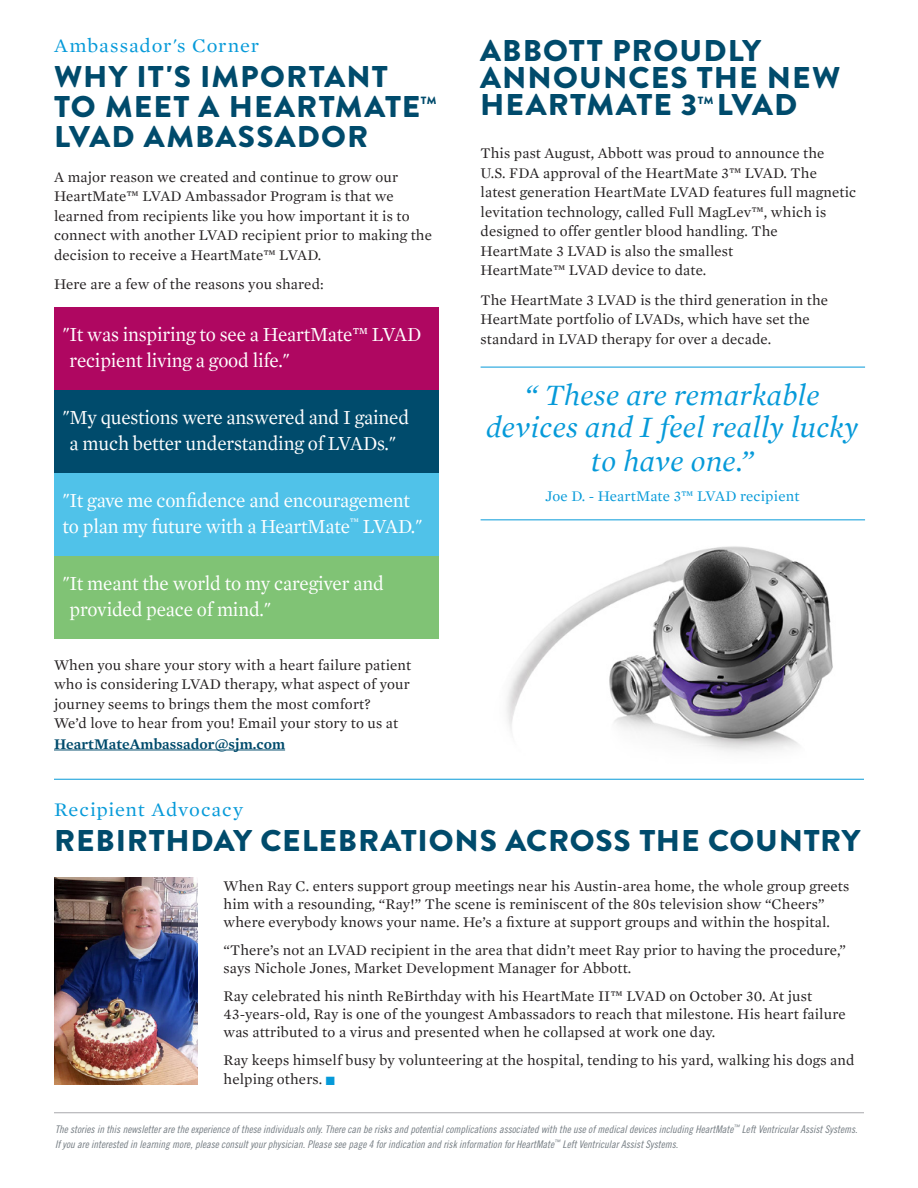
<style>
.page{position:relative;width:918px;height:1188px;background:#fff}
.page>*{position:absolute;margin:0;border:0;box-sizing:border-box;transform-origin:0 0}
.t1{font:900 30px/27px "Brandon Grotesque";letter-spacing:.03em;color:#004b6c;scale:1.05 1}
.t2{font:italic 30px/31.5px "Mercury Text G1";letter-spacing:.01em;color:#069ad9;text-align:center}
.t3{font:20.25px/25.5px "Mercury Text G1";letter-spacing:-.01em;color:#fff;scale:.95 1}
.t4{font:19.5px "Mercury Text G1";letter-spacing:.04em;color:#069ad9;scale:1.05 1}
.t5{font:15px/19.5px "Mercury Text G1";letter-spacing:.01em;color:#231f20}
.t6{font:15px "Mercury Text G1";letter-spacing:.01em;color:#069ad9}
.t7{font:10.5px/15px "Trade Gothic LT Std Cn 18 Obl";color:#747c82}
.t8{font:900 10.5px "Brandon Grotesque";color:#004b6c;scale:1.05 1}
.s1{font-weight:600;color:#004b6c}
.s2{color:#069ad9}
</style>
<div class="page">
<div style="left:54px;top:390px;width:384px;height:83px;background:#004b6c"></div>
<div style="left:54px;top:307px;width:384px;height:83px;background:#af0761"></div>
<div style="left:54px;top:473px;width:384px;height:83px;background:#50c2e9"></div>
<div style="left:54px;top:556px;width:384px;height:83px;background:#80c375"></div>
<img style="left:506px;top:546px;width:327px;height:206px">
<hr style="left:54px;top:750px;width:231px;height:1px;background:#004b6c">
<hr style="left:54px;top:1112px;width:810px;height:1px;background:#a8a9ad">
<img style="left:54px;top:878px;width:144px;height:206px">
<hr style="left:54px;top:779px;width:810px;height:1px;background:#069ad9">
<hr style="left:481px;top:367px;width:384px;height:1px;background:#069ad9">
<hr style="left:481px;top:519px;width:384px;height:1px;background:#069ad9">
<p class="t4" style="left:54px;top:35px;width:197px">Ambassador's Corner</p>
<p class="t1" style="left:54px;top:63px;width:350px;line-height:30px">WHY IT'S IMPORTANT<br>TO MEET A HEARTMATE</p>
<p class="t8" style="left:421px;top:93px;width:16px">TM</p>
<p class="t1" style="left:54px;top:124px;width:301px">LVAD AMBASSADOR</p>
<p class="t5" style="left:54px;top:167px;width:380px">A major reason we created and continue to grow our HeartMate™ LVAD Ambassador Program is that we learned from recipients like you how important it is to connect with another LVAD recipient prior to making the decision to receive a HeartMate™ LVAD.</p>
<p class="t5" style="left:54px;top:275px;width:271px">Here are a few of the reasons you shared:</p>
<p class="t3" style="left:70px;top:322px;width:372px;text-indent:-7px">"It was inspiring to see a HeartMate™ LVAD recipient living a good life."</p>
<p class="t3" style="left:63px;top:405px;width:366px;text-align:center">"My questions were answered and I gained a much better understanding of LVADs."</p>
<p class="t3" style="left:63px;top:488px;width:380px">"It gave me confidence and encouragement to plan my future with a HeartMate<sup>™</sup> LVAD."</p>
<p class="t3" style="left:70px;top:571px;width:332px;text-indent:-7px">"It meant the world to my caregiver and provided peace of mind."</p>
<p class="t5" style="left:54px;top:655px;width:359px">When you share your story with a heart failure patient who is considering LVAD therapy, what aspect of your journey seems to brings them the most comfort?<br>We’d love to hear from you! Email your story to us at <span class="s1">HeartMateAmbassador@sjm.com</span></p>
<p class="t1" style="left:480px;top:38px;width:344px">ABBOTT PROUDLY<br>ANNOUNCES THE NEW<br>HEARTMATE 3</p>
<p class="t8" style="left:698px;top:92px;width:16px">TM</p>
<p class="t1" style="left:717px;top:92px;width:78px">LVAD</p>
<p class="t5" style="left:481px;top:143px;width:377px">This past August, Abbott was proud to announce the<br>U.S. FDA approval of the HeartMate 3™ LVAD. The latest generation HeartMate LVAD features full magnetic levitation technology, called Full MagLev™, which is designed to offer gentler blood handling. The<br>HeartMate 3 LVAD is also the smallest<br>HeartMate™ LVAD device to date.</p>
<p class="t5" style="left:481px;top:290px;width:349px">The HeartMate 3 LVAD is the third generation in the<br>HeartMate portfolio of LVADs, which have set the standard in LVAD therapy for over a decade.</p>
<p class="t2" style="left:486px;top:380px;width:374px">“ These are remarkable devices and I feel really lucky</p>
<p class="t2" style="left:591px;top:446px;width:165px">to have one.”</p>
<p class="t6" style="left:545px;top:487px;width:256px">Joe D. - HeartMate 3™ LVAD recipient</p>
<p class="t4" style="left:54px;top:798px;width:182px">Recipient Advocacy</p>
<p class="t1" style="left:54px;top:828px;width:769px">REBIRTHDAY CELEBRATIONS ACROSS THE COUNTRY</p>
<p class="t5" style="left:224px;top:877px;width:627px;line-height:18px">When Ray C. enters support group meetings near his Austin-area home, the whole group greets him with a resounding, “Ray!” The scene is reminiscent of the 80s television show “Cheers” where everybody knows your name. He’s a fixture at support groups and within the hospital.</p>
<p class="t5" style="left:224px;top:941px;width:624px;line-height:18px">“There’s not an LVAD recipient in the area that didn’t meet Ray prior to having the procedure,” says Nichole Jones, Market Development Manager for Abbott.</p>
<p class="t5" style="left:224px;top:987px;width:624px;line-height:18px">Ray celebrated his ninth ReBirthday with his HeartMate II™ LVAD on October 30. At just<br>43-years-old, Ray is one of the youngest Ambassadors to reach that milestone. His heart failure was attributed to a virus and presented when he collapsed at work one day.</p>
<p class="t5" style="left:224px;top:1050px;width:632px">Ray keeps himself busy by volunteering at the hospital, tending to his yard, walking his dogs and helping others. <span class="s2">■</span></p>
<p class="t7" style="left:55px;top:1122px;width:804px">The stories in this newsletter are the experience of these individuals only. There can be risks and potential complications associated with the use of medical devices including HeartMate<sup>™</sup> Left Ventricular Assist Systems.<br>If you are interested in learning more, please consult your physician. Please see page 4 for indication and risk information for HeartMate<sup>™</sup> Left Ventricular Assist Systems.</p>
</div>
